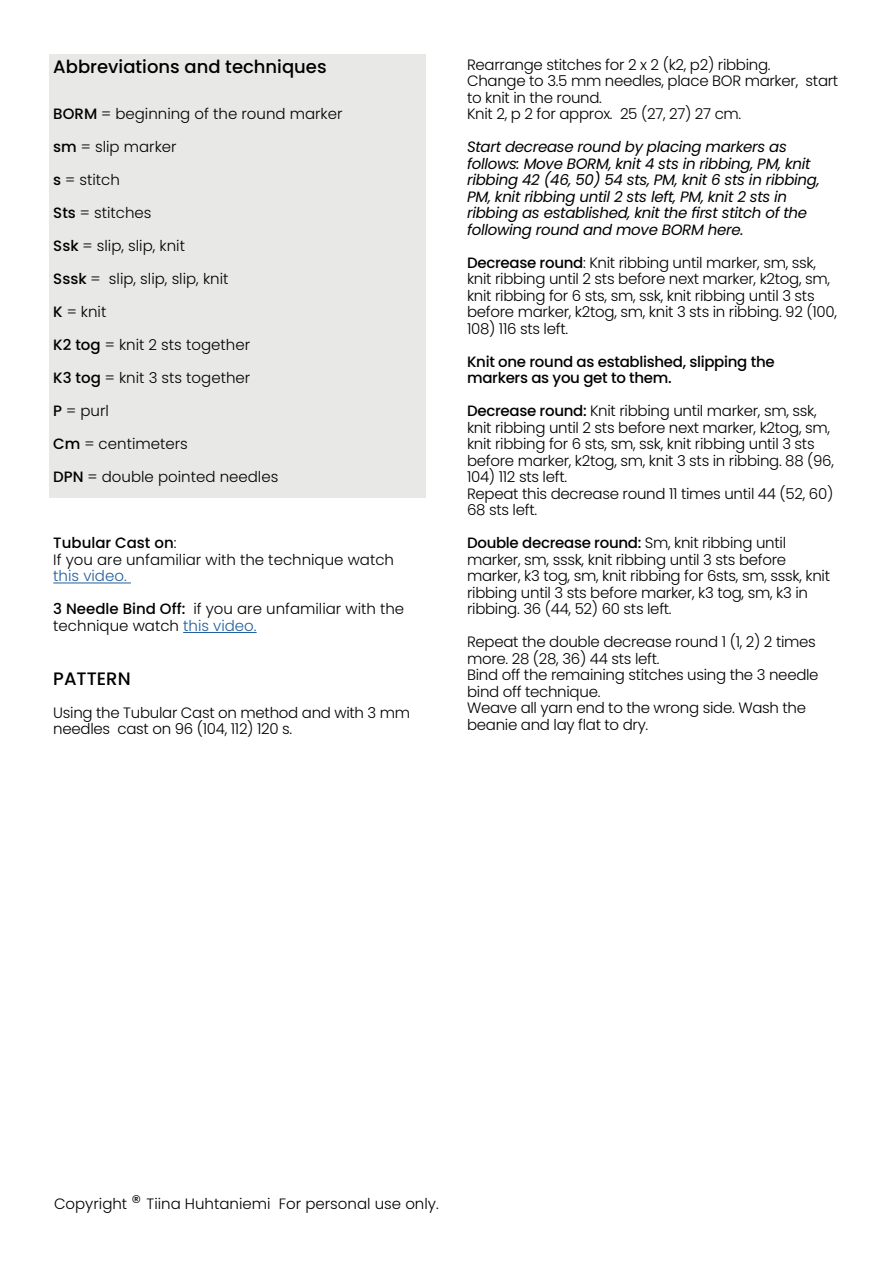
<style>
.page{position:relative;width:893px;height:1263px;background:#fff}
.page>*{position:absolute;margin:0;border:0;box-sizing:border-box;transform-origin:0 0}
.t1{font:500 18px "Poppins";color:#000}
.t2{font:300 15px/16.5px "Poppins";letter-spacing:-.02em;color:#000}
.t3{font:300 15px/16.5px "Poppins";color:#000}
.t4{font:italic 15px/16.5px "Poppins";letter-spacing:-.02em;color:#000}
.t5{font:500 15px/16.5px "Poppins";letter-spacing:-.02em;color:#000}
.t6{font:300 15px "Poppins";color:#215e9e}
.s1{font-weight:500}
.s2{color:#215e9e}
.s3{font-size:19.5px}
</style>
<div class="page">
<div style="left:49px;top:54px;width:377px;height:443px;background:#e8e9e6"></div>
<hr style="left:53px;top:583px;width:78px;height:1px;background:#215e9e">
<hr style="left:183px;top:632px;width:74px;height:1px;background:#215e9e">
<p class="t1" style="left:53px;top:56px;width:275px">Abbreviations and techniques</p>
<p class="t3" style="left:53px;top:106px;width:291px"><span class="s1">BORM</span> = beginning of the round marker</p>
<p class="t3" style="left:53px;top:139px;width:125px"><span class="s1">sm</span> = slip marker</p>
<p class="t2" style="left:53px;top:172px;width:68px"><span class="s1">s</span> = stitch</p>
<p class="t3" style="left:53px;top:205px;width:100px"><span class="s1">Sts</span> = stitches</p>
<p class="t3" style="left:53px;top:238px;width:133px"><span class="s1">Ssk</span> = slip, slip, knit</p>
<p class="t3" style="left:53px;top:271px;width:177px"><span class="s1">Sssk</span> = slip, slip, slip, knit</p>
<p class="t2" style="left:53px;top:304px;width:55px"><span class="s1">K</span> = knit</p>
<p class="t3" style="left:53px;top:337px;width:198px"><span class="s1">K2 tog</span> = knit 2 sts together</p>
<p class="t3" style="left:53px;top:370px;width:199px"><span class="s1">K3 tog</span> = knit 3 sts together</p>
<p class="t2" style="left:53px;top:403px;width:57px"><span class="s1">P</span> = purl</p>
<p class="t3" style="left:53px;top:436px;width:136px"><span class="s1">Cm</span> = centimeters</p>
<p class="t3" style="left:53px;top:469px;width:227px"><span class="s1">DPN</span> = double pointed needles</p>
<p class="t3" style="left:53px;top:535px;width:342px"><span class="s1">Tubular Cast on</span>:<br>If you are unfamiliar with the technique watch</p>
<p class="t6" style="left:53px;top:567px;width:75px">this video.</p>
<p class="t3" style="left:53px;top:601px;width:352px"><span class="s1">3 Needle Bind Off:</span> if you are unfamiliar with the technique watch <span class="s2">this video.</span></p>
<p class="t1" style="left:53px;top:668px;width:79px">PATTERN</p>
<p class="t2" style="left:53px;top:704px;width:358px">Using the Tubular Cast on method and with 3 mm needles cast on 96 (104, 112) 120 s.</p>
<p class="t2" style="left:467px;top:56px;width:373px">Rearrange stitches for 2 x 2 (k2, p2) ribbing.<br>Change to 3.5 mm needles, place BOR marker, start to knit in the round.<br>Knit 2, p 2 for approx. 25 (27, 27) 27 cm.</p>
<p class="t4" style="left:467px;top:139px;width:354px">Start decrease round by placing markers as follows: Move BORM, knit 4 sts in ribbing, PM, knit ribbing 42 (46, 50) 54 sts, PM, knit 6 sts in ribbing, PM, knit ribbing until 2 sts left, PM, knit 2 sts in ribbing as established, knit the first stitch of the following round and move BORM here.</p>
<p class="t2" style="left:467px;top:254px;width:371px"><span class="s1">Decrease round</span>: Knit ribbing until marker, sm, ssk, knit ribbing until 2 sts before next marker, k2tog, sm, knit ribbing for 6 sts, sm, ssk, knit ribbing until 3 sts before marker, k2tog, sm, knit 3 sts in ribbing. 92 (100, 108) 116 sts left.</p>
<p class="t5" style="left:467px;top:353px;width:309px">Knit one round as established, slipping the markers as you get to them.</p>
<p class="t2" style="left:467px;top:403px;width:368px"><span class="s1">Decrease round:</span> Knit ribbing until marker, sm, ssk, knit ribbing until 2 sts before next marker, k2tog, sm, knit ribbing for 6 sts, sm, ssk, knit ribbing until 3 sts before marker, k2tog, sm, knit 3 sts in ribbing. 88 (96, 104) 112 sts left.<br>Repeat this decrease round 11 times until 44 (52, 60)<br>68 sts left.</p>
<p class="t2" style="left:467px;top:535px;width:365px"><span class="s1">Double decrease round:</span> Sm, knit ribbing until marker, sm, sssk, knit ribbing until 3 sts before marker, k3 tog, sm, knit ribbing for 6sts, sm, sssk, knit ribbing until 3 sts before marker, k3 tog, sm, k3 in ribbing. 36 (44, 52) 60 sts left.</p>
<p class="t2" style="left:467px;top:634px;width:353px">Repeat the double decrease round 1 (1, 2) 2 times more. 28 (28, 36) 44 sts left.<br>Bind off the remaining stitches using the 3 needle bind off technique.<br>Weave all yarn end to the wrong side. Wash the beanie and lay flat to dry.</p>
<p class="t3" style="left:54px;top:1195px;width:386px">Copyright <span class="s3">®</span> Tiina Huhtaniemi For personal use only.</p>
</div>
